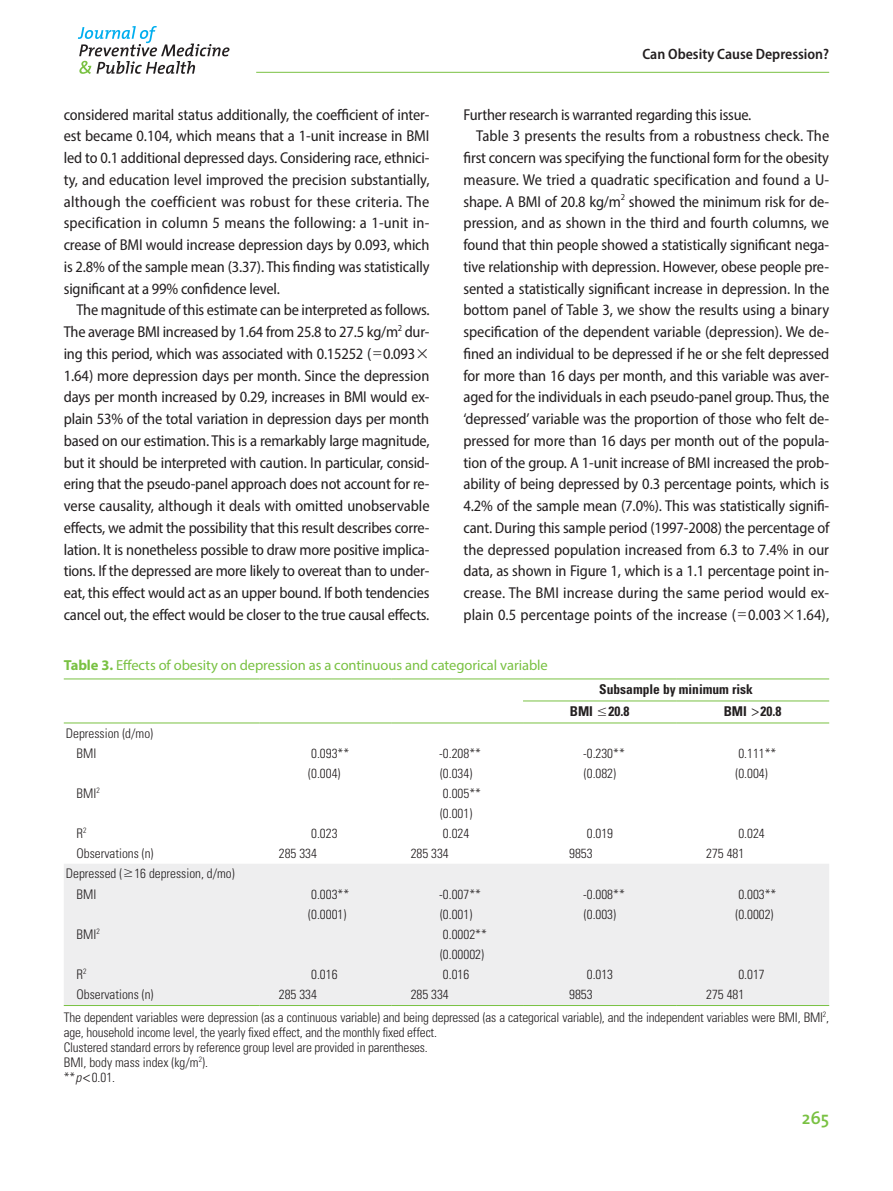
<style>
.page{position:relative;width:893px;height:1191px;background:#fff}
.page>*{position:absolute;margin:0;border:0;box-sizing:border-box;transform-origin:0 0}
.t1{font:600 18px "The Mix";color:#79c142}
.jpmph_본문{font:semi-condensed 15.75px/21.8px "Myriad Pro";letter-spacing:-.015em;color:#231f20;text-align:justify}
.t2{font:600 semi-condensed 15px "Myriad Pro";color:#231f20}
.jpmph_표그림캡션{font:14.55px "Myriad Pro";letter-spacing:-.005em;color:#79c142}
.jpmph_표머리{font:700 condensed 13.5px "Univers LT Std";color:#231f20}
.jpmph_표본문{font:300 condensed 13.2px/15px "Univers LT Std";letter-spacing:-.015em;color:#231f20}
.s1{font-family:"Dotum";font-stretch:normal}
.s2{font-weight:700}
.s3{font-family:"Dotum";font-weight:400;font-stretch:normal}
.s4{font-style:italic}
</style>
<div class="page">
<hr style="left:256px;top:72px;width:573px;height:1px;background:#79c142">
<svg style="left:78px;top:26px;width:152px;height:48px"></svg>
<svg style="left:64px;top:679px;width:765px;height:23px"></svg>
<div style="left:64px;top:864px;width:765px;height:141px;background:#eeeeef"></div>
<hr style="left:64px;top:678px;width:195px;height:1px;background:#79c142">
<hr style="left:259px;top:678px;width:132px;height:1px;background:#79c142">
<hr style="left:391px;top:678px;width:132px;height:1px;background:#79c142">
<hr style="left:523px;top:678px;width:153px;height:1px;background:#79c142">
<hr style="left:676px;top:678px;width:153px;height:1px;background:#79c142">
<hr style="left:523px;top:700px;width:153px;height:1px;background:#79c142">
<hr style="left:676px;top:700px;width:153px;height:1px;background:#79c142">
<hr style="left:64px;top:722px;width:195px;height:1px;background:#79c142">
<hr style="left:259px;top:722px;width:132px;height:1px;background:#79c142">
<hr style="left:391px;top:722px;width:132px;height:1px;background:#79c142">
<hr style="left:523px;top:722px;width:153px;height:1px;background:#79c142">
<hr style="left:676px;top:722px;width:153px;height:1px;background:#79c142">
<hr style="left:64px;top:1005px;width:195px;height:1px;background:#79c142">
<hr style="left:259px;top:1005px;width:132px;height:1px;background:#79c142">
<hr style="left:391px;top:1005px;width:132px;height:1px;background:#79c142">
<hr style="left:523px;top:1005px;width:153px;height:1px;background:#79c142">
<hr style="left:676px;top:1005px;width:153px;height:1px;background:#79c142">
<p class="t2" style="left:642px;top:45px;width:188px">Can Obesity Cause Depression?</p>
<p class="jpmph_본문" style="left:64px;top:103px;width:367px">considered marital status additionally, the coefficient of inter&shy;est became 0.104, which means that a 1-unit increase in BMI led to 0.1 additional depressed days. Considering race, ethnici&shy;ty, and education level improved the precision substantially, although the coefficient was robust for these criteria. The specification in column 5 means the following: a 1-unit in&shy;crease of BMI would increase depression days by 0.093, which is 2.8% of the sample mean (3.37). This finding was statistically significant at a 99% confidence level.</p>
<p class="jpmph_본문" style="left:64px;top:299px;width:367px;text-indent:13px">The magnitude of this estimate can be interpreted as follows.<br>The average BMI increased by 1.64 from 25.8 to 27.5 kg/m<sup>2</sup> dur&shy;ing this period, which was associated with 0.15252 (<span class="s1">=</span>0.093<span class="s1">× </span>1.64) more depression days per month. Since the depression days per month increased by 0.29, increases in BMI would ex&shy;plain 53% of the total variation in depression days per month based on our estimation. This is a remarkably large magnitude, but it should be interpreted with caution. In particular, consid&shy;ering that the pseudo-panel approach does not account for re&shy;verse causality, although it deals with omitted unobservable effects, we admit the possibility that this result describes corre&shy;lation. It is nonetheless possible to draw more positive implica&shy;tions. If the depressed are more likely to overeat than to under&shy;eat, this effect would act as an upper bound. If both tendencies cancel out, the effect would be closer to the true causal effects.</p>
<p class="jpmph_본문" style="left:463px;top:103px;width:289px">Further research is warranted regarding this issue.</p>
<p class="jpmph_본문" style="left:463px;top:125px;width:367px;text-indent:13px">Table 3 presents the results from a robustness check. The first concern was specifying the functional form for the obesity measure. We tried a quadratic specification and found a U&shy;shape. A BMI of 20.8 kg/m<sup>2</sup> showed the minimum risk for de&shy;pression, and as shown in the third and fourth columns, we found that thin people showed a statistically significant nega&shy;tive relationship with depression. However, obese people pre&shy;sented a statistically significant increase in depression. In the bottom panel of Table 3, we show the results using a binary specification of the dependent variable (depression). We de&shy;fined an individual to be depressed if he or she felt depressed for more than 16 days per month, and this variable was aver&shy;aged for the individuals in each pseudo-panel group. Thus, the ‘depressed’ variable was the proportion of those who felt de&shy;pressed for more than 16 days per month out of the popula&shy;tion of the group. A 1-unit increase of BMI increased the prob&shy;ability of being depressed by 0.3 percentage points, which is 4.2% of the sample mean (7.0%). This was statistically signifi&shy;cant. During this sample period (1997-2008) the percentage of the depressed population increased from 6.3 to 7.4% in our data, as shown in Figure 1, which is a 1.1 percentage point in&shy;crease. The BMI increase during the same period would ex&shy;plain 0.5 percentage points of the increase (<span class="s1">=</span>0.003<span class="s1">×</span>1.64),</p>
<p class="jpmph_표그림캡션" style="left:64px;top:656px;width:486px"><span class="s2">Table 3.</span> Effects of obesity on depression as a continuous and categorical variable</p>
<p class="jpmph_표머리" style="left:599px;top:681px;width:155px">Subsample by minimum risk</p>
<p class="jpmph_표머리" style="left:570px;top:703px;width:61px">BMI <span class="s3">≤</span>20.8</p>
<p class="jpmph_표머리" style="left:724px;top:703px;width:59px">BMI <span class="s3">&gt;</span>20.8</p>
<p class="jpmph_표본문" style="left:66px;top:726px;width:89px">Depression (d/mo)</p>
<p class="jpmph_표본문" style="left:77px;top:746px;width:21px">BMI</p>
<p class="jpmph_표본문" style="left:311px;top:746px;width:40px">0.093**</p>
<p class="jpmph_표본문" style="left:439px;top:746px;width:43px">-0.208**</p>
<p class="jpmph_표본문" style="left:583px;top:746px;width:43px">-0.230**</p>
<p class="jpmph_표본문" style="left:738px;top:746px;width:40px">0.111**</p>
<p class="jpmph_표본문" style="left:308px;top:766px;width:34px">(0.004)</p>
<p class="jpmph_표본문" style="left:440px;top:766px;width:34px">(0.034)</p>
<p class="jpmph_표본문" style="left:584px;top:766px;width:34px">(0.082)</p>
<p class="jpmph_표본문" style="left:735px;top:766px;width:34px">(0.004)</p>
<p class="jpmph_표본문" style="left:77px;top:786px;width:25px">BMI<sup>2</sup></p>
<p class="jpmph_표본문" style="left:443px;top:786px;width:40px">0.005**</p>
<p class="jpmph_표본문" style="left:440px;top:806px;width:34px">(0.001)</p>
<p class="jpmph_표본문" style="left:77px;top:826px;width:12px">R<sup>2</sup></p>
<p class="jpmph_표본문" style="left:311px;top:826px;width:28px">0.023</p>
<p class="jpmph_표본문" style="left:443px;top:826px;width:28px">0.024</p>
<p class="jpmph_표본문" style="left:587px;top:826px;width:28px">0.019</p>
<p class="jpmph_표본문" style="left:738px;top:826px;width:28px">0.024</p>
<p class="jpmph_표본문" style="left:77px;top:846px;width:78px">Observations (n)</p>
<p class="jpmph_표본문" style="left:279px;top:846px;width:40px">285 334</p>
<p class="jpmph_표본문" style="left:411px;top:846px;width:40px">285 334</p>
<p class="jpmph_표본문" style="left:569px;top:846px;width:25px">9853</p>
<p class="jpmph_표본문" style="left:706px;top:846px;width:40px">275 481</p>
<p class="jpmph_표본문" style="left:66px;top:866px;width:170px">Depressed (<span class="s3">≥</span>16 depression, d/mo)</p>
<p class="jpmph_표본문" style="left:77px;top:886px;width:21px">BMI</p>
<p class="jpmph_표본문" style="left:311px;top:886px;width:40px">0.003**</p>
<p class="jpmph_표본문" style="left:439px;top:886px;width:43px">-0.007**</p>
<p class="jpmph_표본문" style="left:583px;top:886px;width:43px">-0.008**</p>
<p class="jpmph_표본문" style="left:738px;top:886px;width:40px">0.003**</p>
<p class="jpmph_표본문" style="left:308px;top:907px;width:40px">(0.0001)</p>
<p class="jpmph_표본문" style="left:440px;top:907px;width:34px">(0.001)</p>
<p class="jpmph_표본문" style="left:584px;top:907px;width:34px">(0.003)</p>
<p class="jpmph_표본문" style="left:735px;top:907px;width:40px">(0.0002)</p>
<p class="jpmph_표본문" style="left:77px;top:927px;width:25px">BMI<sup>2</sup></p>
<p class="jpmph_표본문" style="left:443px;top:927px;width:45px">0.0002**</p>
<p class="jpmph_표본문" style="left:440px;top:947px;width:45px">(0.00002)</p>
<p class="jpmph_표본문" style="left:77px;top:967px;width:12px">R<sup>2</sup></p>
<p class="jpmph_표본문" style="left:311px;top:967px;width:28px">0.016</p>
<p class="jpmph_표본문" style="left:443px;top:967px;width:28px">0.016</p>
<p class="jpmph_표본문" style="left:587px;top:967px;width:28px">0.013</p>
<p class="jpmph_표본문" style="left:738px;top:967px;width:28px">0.017</p>
<p class="jpmph_표본문" style="left:77px;top:987px;width:78px">Observations (n)</p>
<p class="jpmph_표본문" style="left:279px;top:987px;width:40px">285 334</p>
<p class="jpmph_표본문" style="left:411px;top:987px;width:40px">285 334</p>
<p class="jpmph_표본문" style="left:569px;top:987px;width:25px">9853</p>
<p class="jpmph_표본문" style="left:706px;top:987px;width:40px">275 481</p>
<p class="jpmph_표본문" style="left:64px;top:1010px;width:767px">The dependent variables were depression (as a continuous variable) and being depressed (as a categorical variable), and the independent variables were BMI, BMI<sup>2</sup>, age, household income level, the yearly fixed effect, and the monthly fixed effect.</p>
<p class="jpmph_표본문" style="left:64px;top:1040px;width:366px">Clustered standard errors by reference group level are provided in parentheses.</p>
<p class="jpmph_표본문" style="left:64px;top:1055px;width:146px">BMI, body mass index (kg/m<sup>2</sup>).</p>
<p class="jpmph_표본문" style="left:64px;top:1070px;width:53px">**<span class="s4">p</span><span class="s3">&lt;</span>0.01.</p>
<p class="t1" style="left:802px;top:1103px;width:29px">265</p>
</div>
